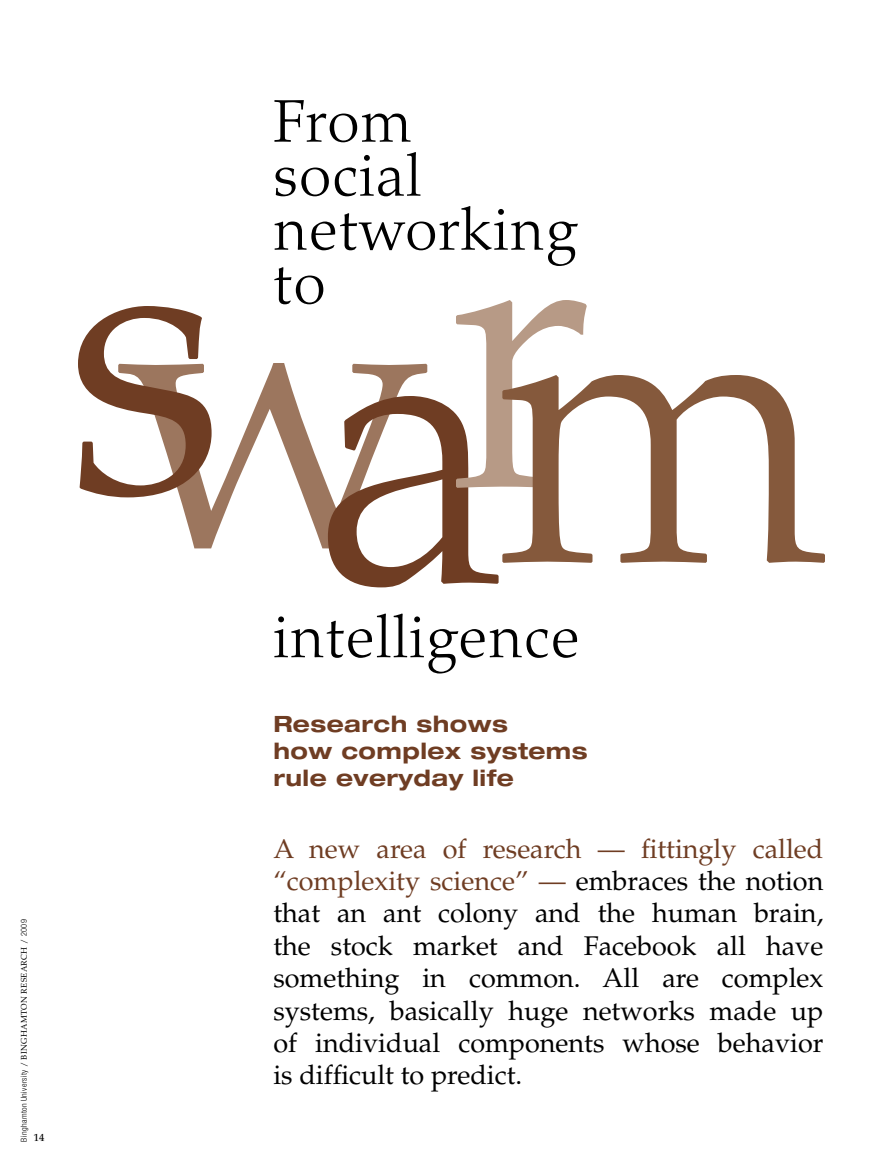
<style>
.page{position:relative;width:891px;height:1161px;background:#fff}
.page>*{position:absolute;margin:0;border:0;box-sizing:border-box;transform-origin:0 0}
.t1{font:300 60px/54px "Palatino";letter-spacing:.02em;color:#000}
.t2{font:27px/32.4px "Palatino";color:#000;text-align:justify}
.t3{font:700 expanded 22.5px/27px "Helvetica Neue";letter-spacing:.02em;color:#6f3d23}
.t4{font:500 10.5px "Palatino";color:#000}
.t5{font:300 condensed 8.25px "Helvetica Neue";letter-spacing:.04em;color:#000}
.s1{font-family:"Palatino";font-weight:400;font-stretch:normal}
.s2{color:#6f3d23}
</style>
<div class="page">
<svg style="left:118px;top:363px;width:210px;height:185px"></svg>
<svg style="left:78px;top:306px;width:134px;height:191px"></svg>
<svg style="left:328px;top:300px;width:259px;height:287px"></svg>
<svg style="left:502px;top:375px;width:323px;height:188px"></svg>
<p class="t5" style="left:19px;top:1142px;width:224px;rotate:-90deg">Binghamton University <span class="s1">/ Binghamton Research /</span> 2009</p>
<p class="t4" style="left:34px;top:1131px;width:12px">14</p>
<h1 class="t1" style="left:273px;top:95px;width:305px">From<br>social networking to</h1>
<h1 class="t1" style="left:273px;top:611px;width:308px">intelligence</h1>
<p class="t3" style="left:273px;top:710px;width:316px">Research shows<br>how complex systems rule everyday life</p>
<p class="t2" style="left:273px;top:833px;width:552px"><span class="s2">A new area of research — fittingly called “complexity science” —</span> embraces the notion that an ant colony and the human brain, the stock market and Facebook all have something in common. All are complex systems, basically huge networks made up of individual components whose behavior is difficult to predict.</p>
</div>
